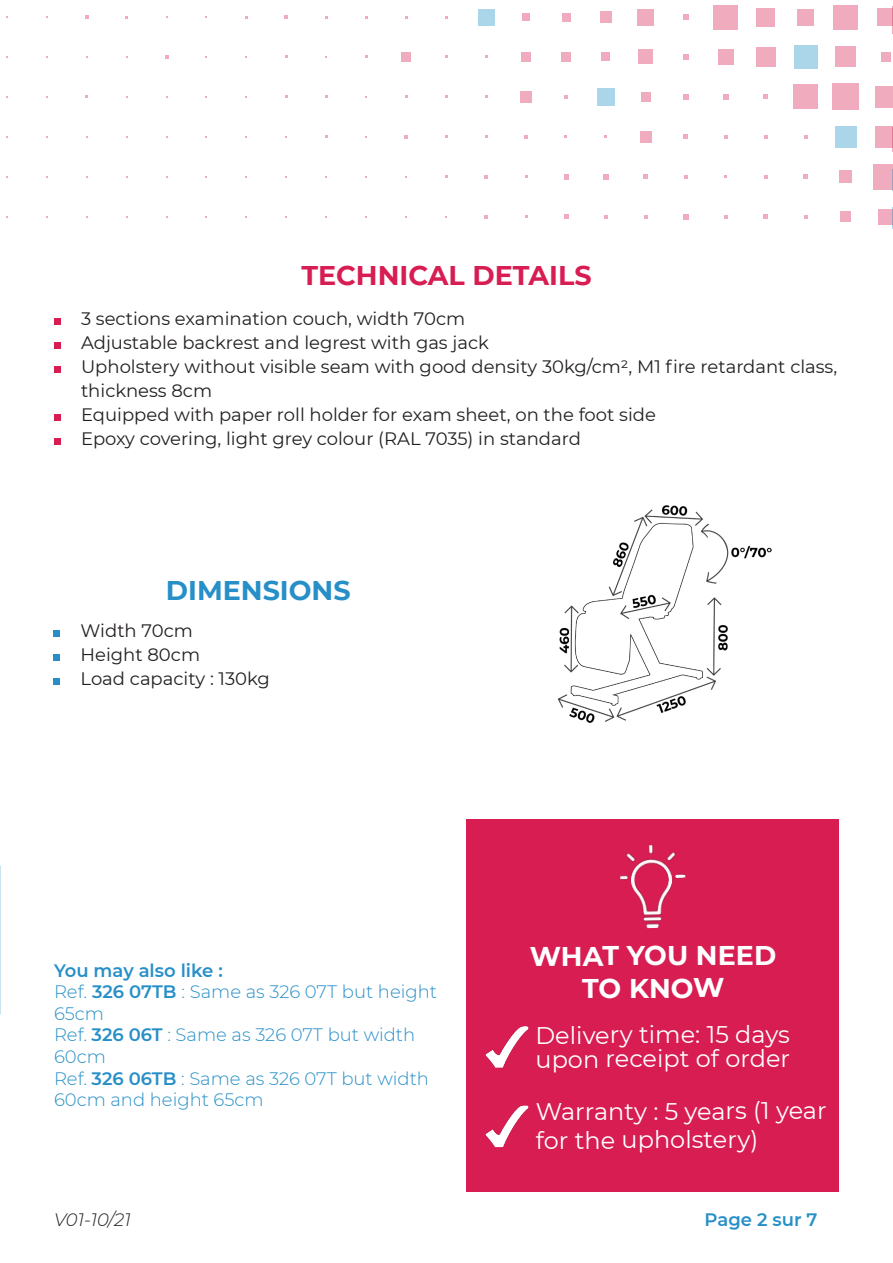
<style>
.page{position:relative;width:893px;height:1263px;background:#fff}
.page>*{position:absolute;margin:0;border:0;box-sizing:border-box;transform-origin:0 0}
.t1{font:700 27px "Montserrat";letter-spacing:-.005em;color:#fff}
.t2{font:700 27px "Montserrat";color:#d71d52}
.t3{font:700 27px "Montserrat";color:#278fc7}
.t4{font:24px "Montserrat";letter-spacing:-.005em;color:#fff}
.t5{font:18px/24px "Montserrat";color:#231f20}
.t6{font:300 18px/21.6px "Montserrat";color:#278fc7}
.t7{font:600 18px "Montserrat";color:#278fc7}
.t8{font:italic 300 18px "Montserrat";color:#231f20}
.s1{font-weight:600}
</style>
<div class="page">
<div style="left:878px;top:209px;width:14px;height:16px;background:#f0abbf"></div>
<div style="left:873px;top:164px;width:19px;height:25px;background:#f0abbf"></div>
<div style="left:875px;top:126px;width:17px;height:21px;background:#f0abbf"></div>
<div style="left:875px;top:86px;width:17px;height:22px;background:#f0abbf"></div>
<div style="left:881px;top:52px;width:9px;height:10px;background:#f0abbf"></div>
<div style="left:877px;top:8px;width:15px;height:18px;background:#f0abbf"></div>
<div style="left:840px;top:212px;width:11px;height:10px;background:#f0abbf"></div>
<div style="left:839px;top:171px;width:13px;height:12px;background:#f0abbf"></div>
<div style="left:835px;top:126px;width:21px;height:22px;background:#abd5e9"></div>
<div style="left:832px;top:84px;width:27px;height:26px;background:#f0abbf"></div>
<div style="left:835px;top:47px;width:21px;height:20px;background:#f0abbf"></div>
<div style="left:833px;top:5px;width:25px;height:24px;background:#f0abbf"></div>
<svg style="left:804px;top:215px;width:4px;height:4px"></svg>
<svg style="left:803px;top:175px;width:5px;height:4px"></svg>
<svg style="left:804px;top:135px;width:4px;height:4px"></svg>
<div style="left:793px;top:84px;width:25px;height:25px;background:#f0abbf"></div>
<div style="left:794px;top:45px;width:23px;height:24px;background:#abd5e9"></div>
<div style="left:797px;top:9px;width:17px;height:16px;background:#f0abbf"></div>
<svg style="left:763px;top:214px;width:5px;height:5px"></svg>
<svg style="left:764px;top:175px;width:4px;height:4px"></svg>
<svg style="left:764px;top:135px;width:4px;height:4px"></svg>
<svg style="left:764px;top:95px;width:4px;height:4px"></svg>
<div style="left:756px;top:47px;width:20px;height:20px;background:#f0abbf"></div>
<div style="left:756px;top:8px;width:19px;height:18px;background:#f0abbf"></div>
<svg style="left:724px;top:215px;width:3px;height:4px"></svg>
<svg style="left:724px;top:135px;width:3px;height:4px"></svg>
<svg style="left:723px;top:94px;width:5px;height:6px"></svg>
<div style="left:718px;top:49px;width:15px;height:16px;background:#f0abbf"></div>
<div style="left:713px;top:5px;width:25px;height:24px;background:#f0abbf"></div>
<svg style="left:683px;top:214px;width:5px;height:5px"></svg>
<svg style="left:684px;top:175px;width:4px;height:4px"></svg>
<svg style="left:684px;top:135px;width:4px;height:4px"></svg>
<svg style="left:683px;top:94px;width:5px;height:6px"></svg>
<svg style="left:683px;top:54px;width:5px;height:5px"></svg>
<svg style="left:683px;top:14px;width:6px;height:6px"></svg>
<svg style="left:644px;top:215px;width:4px;height:4px"></svg>
<svg style="left:644px;top:175px;width:4px;height:4px"></svg>
<div style="left:640px;top:131px;width:11px;height:11px;background:#f0abbf"></div>
<div style="left:641px;top:92px;width:9px;height:9px;background:#f0abbf"></div>
<div style="left:639px;top:50px;width:14px;height:14px;background:#f0abbf"></div>
<div style="left:638px;top:9px;width:16px;height:16px;background:#f0abbf"></div>
<svg style="left:604px;top:215px;width:4px;height:4px"></svg>
<svg style="left:603px;top:174px;width:6px;height:5px"></svg>
<div style="left:597px;top:88px;width:18px;height:18px;background:#abd5e9"></div>
<div style="left:602px;top:53px;width:8px;height:8px;background:#f0abbf"></div>
<div style="left:600px;top:11px;width:11px;height:12px;background:#f0abbf"></div>
<svg style="left:564px;top:214px;width:4px;height:5px"></svg>
<svg style="left:564px;top:174px;width:4px;height:5px"></svg>
<svg style="left:564px;top:95px;width:4px;height:4px"></svg>
<div style="left:561px;top:52px;width:9px;height:9px;background:#f0abbf"></div>
<div style="left:562px;top:13px;width:8px;height:8px;background:#f0abbf"></div>
<svg style="left:524px;top:135px;width:4px;height:3px"></svg>
<div style="left:520px;top:91px;width:12px;height:11px;background:#f0abbf"></div>
<div style="left:521px;top:52px;width:10px;height:10px;background:#f0abbf"></div>
<div style="left:522px;top:13px;width:8px;height:8px;background:#f0abbf"></div>
<svg style="left:484px;top:215px;width:4px;height:4px"></svg>
<svg style="left:484px;top:175px;width:4px;height:3px"></svg>
<div style="left:478px;top:9px;width:16px;height:16px;background:#abd5e9"></div>
<svg style="left:404px;top:135px;width:4px;height:4px"></svg>
<div style="left:401px;top:52px;width:10px;height:10px;background:#f0abbf"></div>
<svg style="left:285px;top:15px;width:3px;height:4px"></svg>
<svg style="left:165px;top:55px;width:3px;height:4px"></svg>
<svg style="left:85px;top:15px;width:3px;height:4px"></svg>
<div style="left:54px;top:630px;width:6px;height:7px;background:#278fc7"></div>
<div style="left:54px;top:654px;width:6px;height:7px;background:#278fc7"></div>
<div style="left:54px;top:678px;width:6px;height:7px;background:#278fc7"></div>
<div style="left:54px;top:318px;width:6px;height:7px;background:#d71d52"></div>
<div style="left:54px;top:342px;width:6px;height:7px;background:#d71d52"></div>
<div style="left:54px;top:366px;width:6px;height:7px;background:#d71d52"></div>
<div style="left:54px;top:414px;width:6px;height:7px;background:#d71d52"></div>
<div style="left:54px;top:438px;width:6px;height:7px;background:#d71d52"></div>
<img style="left:557px;top:505px;width:215px;height:218px">
<svg style="left:892px;top:208px;width:1px;height:21px"></svg>
<svg style="left:892px;top:169px;width:1px;height:22px"></svg>
<svg style="left:892px;top:127px;width:1px;height:25px"></svg>
<svg style="left:892px;top:6px;width:1px;height:28px"></svg>
<div style="left:467px;top:820px;width:372px;height:372px;background:#d71d52"></div>
<img style="left:485px;top:1026px;width:43px;height:42px">
<img style="left:485px;top:1105px;width:43px;height:42px">
<img style="left:620px;top:845px;width:66px;height:84px">
<p class="t2" style="left:301px;top:256px;width:292px">TECHNICAL DETAILS</p>
<p class="t5" style="left:81px;top:306px;width:386px">3 sections examination couch, width 70cm</p>
<p class="t5" style="left:81px;top:330px;width:409px">Adjustable backrest and legrest with gas jack</p>
<p class="t5" style="left:81px;top:354px;width:758px">Upholstery without visible seam with good density 30kg/cm2, M1 fire retardant class, thickness 8cm</p>
<p class="t5" style="left:81px;top:402px;width:576px">Equipped with paper roll holder for exam sheet, on the foot side</p>
<p class="t5" style="left:81px;top:426px;width:501px">Epoxy covering, light grey colour (RAL 7035) in standard</p>
<p class="t3" style="left:166px;top:571px;width:186px">DIMENSIONS</p>
<p class="t5" style="left:81px;top:618px;width:114px">Width 70cm</p>
<p class="t5" style="left:81px;top:642px;width:121px">Height 80cm</p>
<p class="t5" style="left:81px;top:666px;width:191px">Load capacity : 130kg</p>
<p class="t7" style="left:54px;top:957px;width:170px">You may also like :</p>
<p class="t6" style="left:54px;top:980px;width:384px">Ref. <span class="s1">326 07TB</span> : Same as 326 07T but height<br>65cm</p>
<p class="t6" style="left:54px;top:1024px;width:363px">Ref. <span class="s1">326 06T</span> : Same as 326 07T but width<br>60cm</p>
<p class="t6" style="left:54px;top:1067px;width:376px">Ref. <span class="s1">326 06TB</span> : Same as 326 07T but width<br>60cm and height 65cm</p>
<p class="t1" style="left:530px;top:936px;width:248px">WHAT YOU NEED</p>
<p class="t1" style="left:582px;top:969px;width:144px">TO KNOW</p>
<p class="t4" style="left:535px;top:1018px;width:256px">Delivery time: 15 days</p>
<p class="t4" style="left:535px;top:1042px;width:256px">upon receipt of order</p>
<p class="t4" style="left:536px;top:1094px;width:293px">Warranty : 5 years (1 year</p>
<p class="t4" style="left:536px;top:1123px;width:224px">for the upholstery)</p>
<p class="t8" style="left:54px;top:1208px;width:78px">V01-10/21</p>
<p class="t7" style="left:705px;top:1207px;width:114px">Page 2 sur 7</p>
</div>
